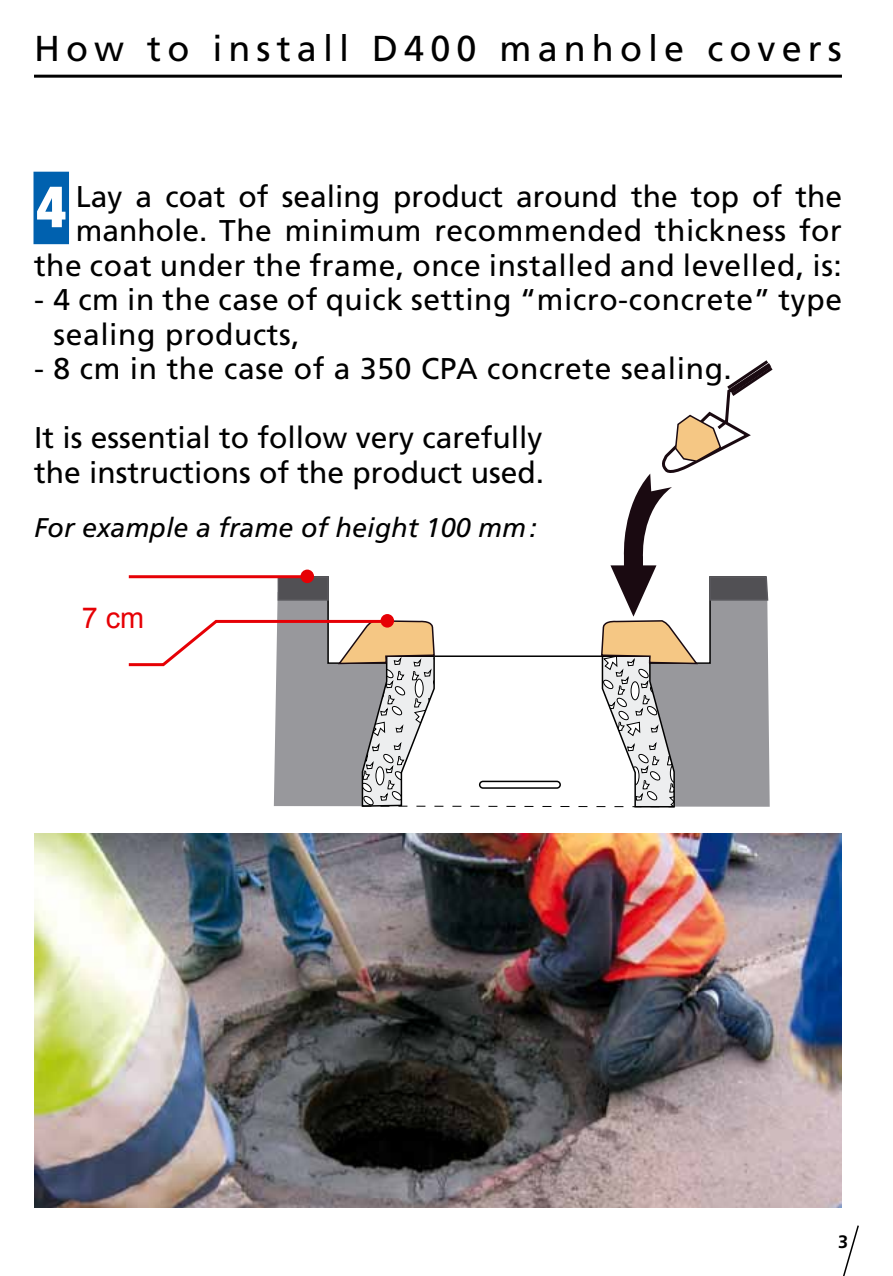
<style>
.page{position:relative;width:893px;height:1276px;background:#fff}
.page>*{position:absolute;margin:0;border:0;box-sizing:border-box;transform-origin:0 0}
.t1{font:72.6px "Cor";color:#0061af}
.t2{font:36px "Frutiger LT Std";letter-spacing:.17em;color:#000}
.t3{font:30px/34.5px "Frutiger LT Std";letter-spacing:.02em;color:#000;text-align:right}
.t4{font:30px/34.5px "Frutiger LT Std";color:#000}
.t5{font:28.8px "Arial";color:#e60005}
.t6{font:italic 27px "Frutiger LT Std";color:#000}
.t7{font:700 18px "Frutiger LT Std";color:#000}
</style>
<div class="page">
<svg style="left:843px;top:1225px;width:16px;height:51px"></svg>
<hr style="left:34px;top:75px;width:808px;height:3px;background:#000">
<svg style="left:128px;top:360px;width:645px;height:448px"></svg>
<img style="left:34px;top:833px;width:808px;height:375px">
<p class="t2" style="left:34px;top:27px;width:809px">How to install D400 manhole covers</p>
<h1 class="t1" style="left:34px;top:159px;width:36px">4</h1>
<p class="t3" style="left:34px;top:179px;width:809px">Lay a coat of sealing product around the top of the manhole. The minimum recommended thickness for the coat under the frame, once installed and levelled, is:</p>
<p class="t3" style="left:54px;top:283px;width:790px;text-align:left;text-indent:-20px">- 4 cm in the case of quick setting “micro-concrete” type sealing products,</p>
<p class="t3" style="left:34px;top:352px;width:699px">- 8 cm in the case of a 350 CPA concrete sealing.</p>
<p class="t4" style="left:34px;top:421px;width:512px">It is essential to follow very carefully the instructions of the product used.</p>
<p class="t6" style="left:34px;top:512px;width:505px">For example a frame of height 100 mm:</p>
<p class="t5" style="left:82px;top:601px;width:64px">7 cm</p>
<p class="t7" style="left:838px;top:1230px;width:12px">3</p>
</div>
